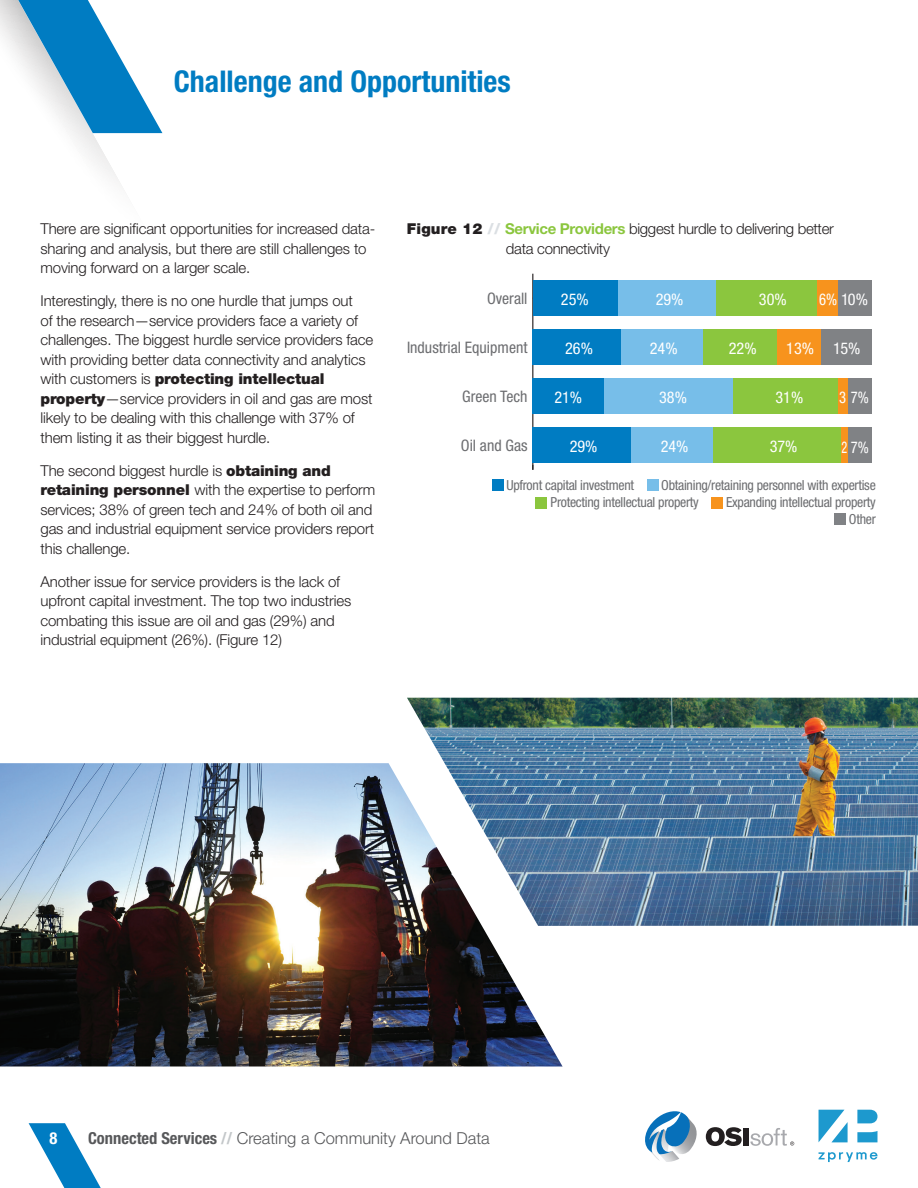
<style>
.page{position:relative;width:918px;height:1188px;background:#fff}
.page>*{position:absolute;margin:0;border:0;box-sizing:border-box;transform-origin:0 0}
.t1{font:700 condensed 30px "Helvetica Neue LT Std";color:#007cc2}
.t2{font:300 16.5px "Helvetica Neue LT Std";color:#57585a}
.t3{font:700 condensed 16.5px "Helvetica Neue LT Std";color:#fff}
.t4{font:condensed 16.2px "Helvetica Neue LT Std";color:#fff}
.t5{font:condensed 16.2px "Helvetica Neue LT Std";color:#fff;scale:.9 1}
.t6{font:condensed 16.2px "Helvetica Neue LT Std";color:#fff;scale:.75 1}
.t7{font:condensed 15.9px "Helvetica Neue LT Std";color:#6c6d70}
.t8{font:300 15px/19.5px "Helvetica Neue LT Std";letter-spacing:-.01em;color:#231f20}
.t9{font:condensed 13.8px/16.6px "Helvetica Neue LT Std";letter-spacing:-.02em;color:#6c6d70}
.s1{font-weight:900}
.s2{font-weight:900;color:#dbdfe3}
.s3{font-weight:700;color:#8bc63e}
.s4{font-weight:700;font-stretch:condensed}
.s5{font-weight:700;font-stretch:condensed;color:#c3c7c9}
</style>
<div class="page">
<svg style="left:29px;top:1123px;width:72px;height:65px"></svg>
<svg style="left:819px;top:1152px;width:59px;height:10px"></svg>
<svg style="left:857px;top:1110px;width:20px;height:13px"></svg>
<svg style="left:819px;top:1110px;width:29px;height:32px"></svg>
<svg style="left:857px;top:1131px;width:20px;height:11px"></svg>
<svg style="left:645px;top:1111px;width:52px;height:51px"></svg>
<svg style="left:706px;top:1127px;width:36px;height:19px"></svg>
<div style="left:743px;top:1128px;width:6px;height:17px;background:#231f20"></div>
<svg style="left:750px;top:1128px;width:44px;height:18px"></svg>
<svg style="left:0;top:0;width:162px;height:184px"></svg>
<div style="left:647px;top:479px;width:12px;height:12px;background:#77bee9"></div>
<div style="left:492px;top:479px;width:12px;height:12px;background:#007cc2"></div>
<div style="left:711px;top:497px;width:12px;height:11px;background:#f7931d"></div>
<div style="left:536px;top:497px;width:11px;height:11px;background:#8bc63e"></div>
<div style="left:835px;top:513px;width:11px;height:11px;background:#808285"></div>
<hr style="left:532px;top:274px;width:1px;height:196px;background:#231f20">
<div style="left:838px;top:281px;width:33px;height:35px;background:#808285"></div>
<div style="left:821px;top:330px;width:50px;height:35px;background:#808285"></div>
<div style="left:848px;top:379px;width:23px;height:35px;background:#808285"></div>
<div style="left:848px;top:428px;width:23px;height:35px;background:#808285"></div>
<div style="left:817px;top:281px;width:21px;height:35px;background:#f7931d"></div>
<div style="left:777px;top:330px;width:44px;height:35px;background:#f7931d"></div>
<div style="left:838px;top:379px;width:10px;height:35px;background:#f7931d"></div>
<div style="left:841px;top:428px;width:7px;height:35px;background:#f7931d"></div>
<div style="left:716px;top:281px;width:101px;height:35px;background:#8bc63e"></div>
<div style="left:702px;top:330px;width:75px;height:35px;background:#8bc63e"></div>
<div style="left:733px;top:379px;width:105px;height:35px;background:#8bc63e"></div>
<div style="left:712px;top:428px;width:129px;height:35px;background:#8bc63e"></div>
<div style="left:617px;top:281px;width:99px;height:35px;background:#77bee9"></div>
<div style="left:621px;top:330px;width:81px;height:35px;background:#77bee9"></div>
<div style="left:604px;top:379px;width:129px;height:35px;background:#77bee9"></div>
<div style="left:631px;top:428px;width:81px;height:35px;background:#77bee9"></div>
<div style="left:533px;top:281px;width:84px;height:35px;background:#007cc2"></div>
<div style="left:533px;top:330px;width:88px;height:35px;background:#007cc2"></div>
<div style="left:533px;top:379px;width:71px;height:35px;background:#007cc2"></div>
<div style="left:533px;top:428px;width:98px;height:35px;background:#007cc2"></div>
<img style="left:0;top:763px;width:563px;height:303px">
<img style="left:407px;top:698px;width:511px;height:228px">
<h1 class="t1" style="left:174px;top:63px;width:338px">Challenge and Opportunities</h1>
<p class="t8" style="left:40px;top:219px;width:336px">There are significant opportunities for increased data&shy;sharing and analysis, but there are still challenges to moving forward on a larger scale.</p>
<p class="t8" style="left:40px;top:291px;width:334px">Interestingly, there is no one hurdle that jumps out<br>of the research—service providers face a variety of challenges. The biggest hurdle service providers face with providing better data connectivity and analytics with customers is <span class="s1">protecting intellectual property</span>—service providers in oil and gas are most likely to be dealing with this challenge with 37% of them listing it as their biggest hurdle.</p>
<p class="t8" style="left:40px;top:460px;width:336px">The second biggest hurdle is <span class="s1">obtaining and retaining personnel</span> with the expertise to perform services; 38% of green tech and 24% of both oil and gas and industrial equipment service providers report this challenge.</p>
<p class="t8" style="left:40px;top:571px;width:312px">Another issue for service providers is the lack of upfront capital investment. The top two industries combating this issue are oil and gas (29%) and industrial equipment (26%). (Figure 12)</p>
<p class="t8" style="left:506px;top:219px;width:330px;text-indent:-99px"><span class="s1">Figure 12</span> <span class="s2">//</span> <span class="s3">Service Providers</span> biggest hurdle to delivering better data connectivity</p>
<p class="t7" style="left:487px;top:289px;width:42px">Overall</p>
<p class="t4" style="left:561px;top:290px;width:29px">25%</p>
<p class="t4" style="left:565px;top:339px;width:29px">26%</p>
<p class="t4" style="left:554px;top:388px;width:29px">21%</p>
<p class="t4" style="left:659px;top:388px;width:29px">38%</p>
<p class="t4" style="left:775px;top:388px;width:29px">31%</p>
<p class="t4" style="left:570px;top:437px;width:29px">29%</p>
<p class="t4" style="left:661px;top:437px;width:29px">24%</p>
<p class="t4" style="left:770px;top:437px;width:29px">37%</p>
<p class="t4" style="left:656px;top:290px;width:29px">29%</p>
<p class="t4" style="left:759px;top:290px;width:29px">30%</p>
<p class="t5" style="left:819px;top:290px;width:56px">6% 10%</p>
<p class="t7" style="left:407px;top:338px;width:122px">Industrial Equipment</p>
<p class="t4" style="left:650px;top:339px;width:29px">24%</p>
<p class="t4" style="left:729px;top:339px;width:29px">22%</p>
<p class="t4" style="left:786px;top:339px;width:76px">13% 15%</p>
<p class="t7" style="left:462px;top:387px;width:67px">Green Tech</p>
<p class="t5" style="left:839px;top:388px;width:35px">3 7%</p>
<p class="t6" style="left:841px;top:438px;width:38px">27%</p>
<p class="t7" style="left:461px;top:436px;width:68px">Oil and Gas</p>
<p class="t9" style="left:551px;top:477px;width:327px;text-indent:111px">Obtaining/retaining personnel with expertise<br>Protecting intellectual property</p>
<p class="t9" style="left:506px;top:477px;width:129px">Upfront capital investment</p>
<p class="t9" style="left:726px;top:494px;width:151px;text-align:right">Expanding intellectual property<br>Other</p>
<p class="t3" style="left:50px;top:1128px;width:9px">8</p>
<p class="t2" style="left:88px;top:1128px;width:403px"><span class="s4">Connected Services</span> <span class="s5">//</span> Creating a Community Around Data</p>
</div>
